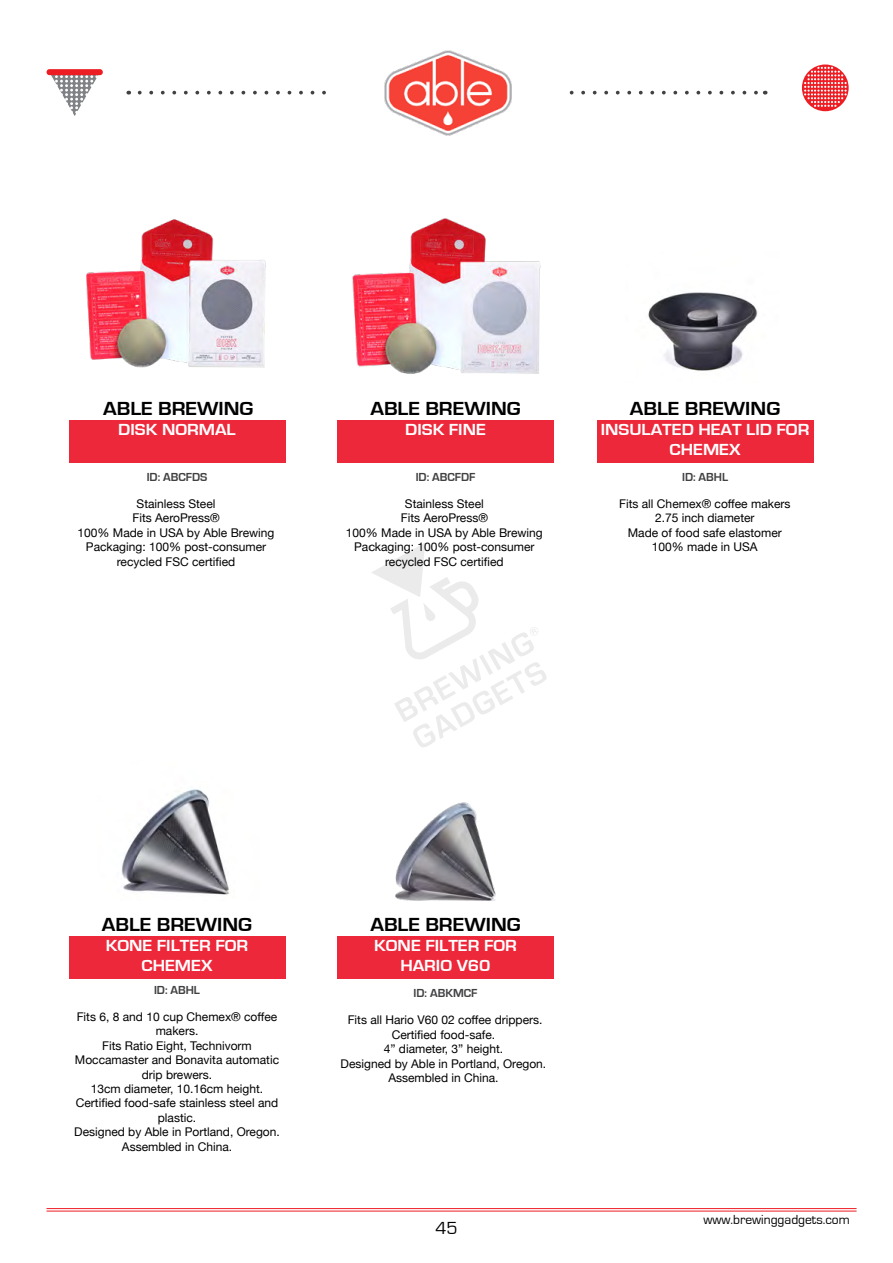
<style>
.page{position:relative;width:893px;height:1263px;background:#fff}
.page>*{position:absolute;margin:0;border:0;box-sizing:border-box;transform-origin:0 0}
.t1{font:700 19.5px "Eurostile";color:#000;scale:1.1 1}
.t2{font:18px "Eurostile";color:#000}
.t3{font:700 16.5px/19.5px "Eurostile";color:#fff;text-align:center;scale:1.1 1}
.t4{font:13.5px "Eurostile";color:#000}
.t5{font:12px/14.4px "Helvetica Neue";color:#000;text-align:center}
.t6{font:700 12px "Eurostile";color:#414042}
</style>
<div class="page">
<svg style="left:140px;top:91px;width:186px;height:4px"></svg>
<svg style="left:569px;top:91px;width:189px;height:4px"></svg>
<img style="left:121px;top:789px;width:108px;height:106px">
<img style="left:352px;top:218px;width:189px;height:156px">
<img style="left:86px;top:219px;width:180px;height:149px">
<svg style="left:802px;top:65px;width:47px;height:46px"></svg>
<svg style="left:50px;top:75px;width:49px;height:41px"></svg>
<div style="left:47px;top:69px;width:56px;height:6px;background:#ed1d24;border-radius:3px"></div>
<img style="left:384px;top:50px;width:128px;height:86px">
<hr style="left:46px;top:1208px;width:810px;height:1px;background:#ed1d24">
<hr style="left:46px;top:1211px;width:810px;height:1px;background:#ed1d24">
<div style="left:597px;top:420px;width:216px;height:42px;background:#ee283b"></div>
<div style="left:338px;top:420px;width:216px;height:42px;background:#ee283b"></div>
<div style="left:338px;top:936px;width:216px;height:42px;background:#ee283b"></div>
<div style="left:69px;top:420px;width:216px;height:42px;background:#ee283b"></div>
<div style="left:69px;top:936px;width:216px;height:42px;background:#ee283b"></div>
<img style="left:648px;top:292px;width:110px;height:79px">
<img style="left:395px;top:802px;width:101px;height:99px">
<svg style="left:371px;top:543px;width:176px;height:204px"></svg>
<h1 class="t1" style="left:103px;top:398px;width:138px">ABLE BREWING</h1>
<h1 class="t1" style="left:370px;top:398px;width:138px">ABLE BREWING</h1>
<h1 class="t1" style="left:630px;top:398px;width:138px">ABLE BREWING</h1>
<h3 class="t3" style="left:118px;top:420px;width:108px">DISK NORMAL</h3>
<h3 class="t3" style="left:405px;top:420px;width:75px">DISK FINE</h3>
<h3 class="t3" style="left:601px;top:420px;width:191px">INSULATED HEAT LID FOR<br>CHEMEX</h3>
<p class="t6" style="left:147px;top:470px;width:62px">ID: ABCFDS</p>
<p class="t6" style="left:416px;top:470px;width:61px">ID: ABCFDF</p>
<p class="t6" style="left:682px;top:470px;width:47px">ID: ABHL</p>
<p class="t5" style="left:78px;top:497px;width:198px">Stainless Steel<br>Fits AeroPress®<br>100% Made in USA by Able Brewing<br>Packaging: 100% post-consumer recycled FSC certified</p>
<p class="t5" style="left:346px;top:497px;width:198px">Stainless Steel<br>Fits AeroPress®<br>100% Made in USA by Able Brewing<br>Packaging: 100% post-consumer recycled FSC certified</p>
<p class="t5" style="left:619px;top:497px;width:173px">Fits all Chemex® coffee makers<br>2.75 inch diameter<br>Made of food safe elastomer<br>100% made in USA</p>
<h1 class="t1" style="left:102px;top:914px;width:138px">ABLE BREWING</h1>
<h1 class="t1" style="left:370px;top:914px;width:138px">ABLE BREWING</h1>
<h3 class="t3" style="left:106px;top:936px;width:131px">KONE FILTER FOR<br>CHEMEX</h3>
<h3 class="t3" style="left:374px;top:936px;width:131px">KONE FILTER FOR<br>HARIO V60</h3>
<p class="t6" style="left:154px;top:983px;width:47px">ID: ABHL</p>
<p class="t6" style="left:414px;top:986px;width:65px">ID: ABKMCF</p>
<p class="t5" style="left:74px;top:1010px;width:207px">Fits 6, 8 and 10 cup Chemex® coffee makers.<br>Fits Ratio Eight, Technivorm<br>Moccamaster and Bonavita automatic drip brewers.<br>13cm diameter, 10.16cm height.<br>Certified food-safe stainless steel and plastic.<br>Designed by Able in Portland, Oregon.<br>Assembled in China.</p>
<p class="t5" style="left:341px;top:1013px;width:207px">Fits all Hario V60 02 coffee drippers.<br>Certified food-safe.<br>4” diameter, 3” height.<br>Designed by Able in Portland, Oregon.<br>Assembled in China.</p>
<h2 class="t2" style="left:435px;top:1218px;width:24px">45</h2>
<p class="t4" style="left:703px;top:1212px;width:148px">www.brewinggadgets.com</p>
</div>
